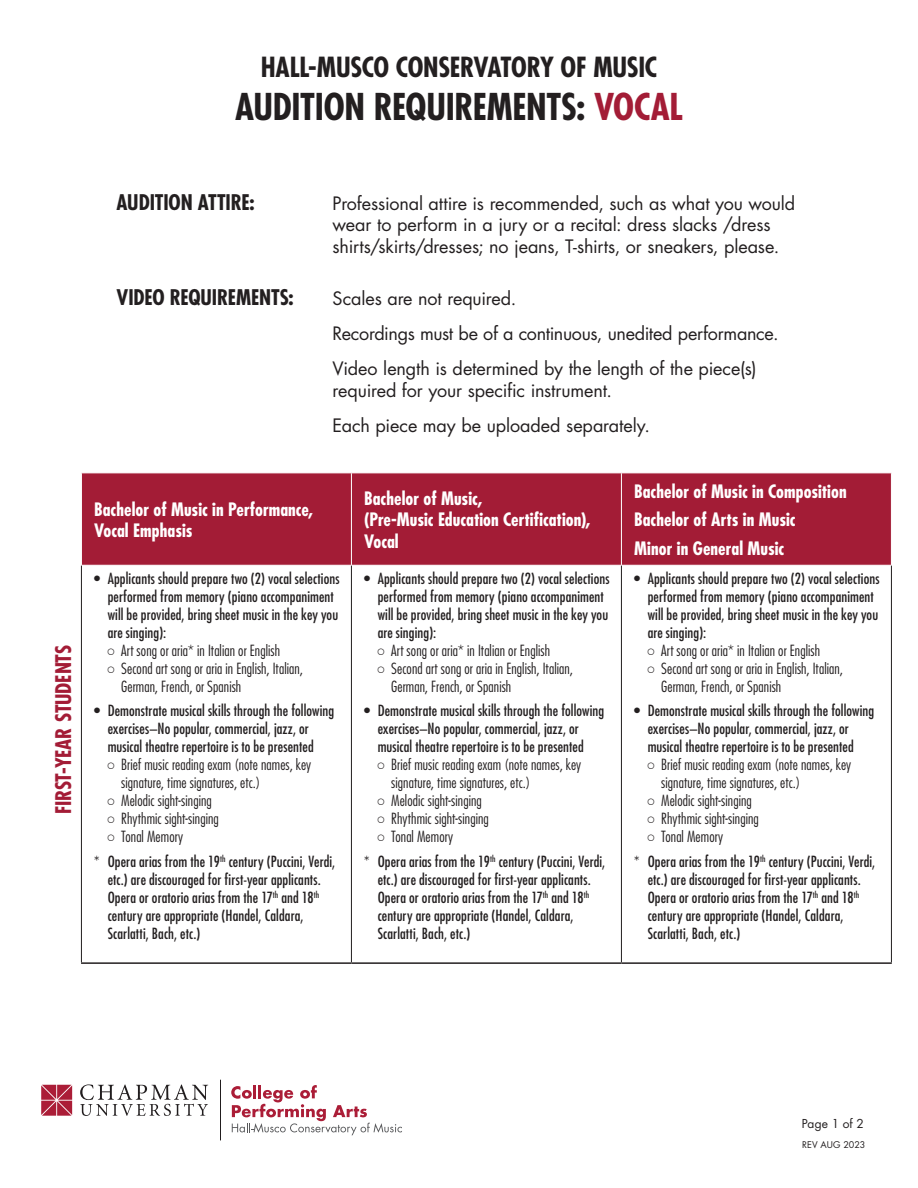
<style>
.page{position:relative;width:918px;height:1188px;background:#fff}
.page>*{position:absolute;margin:0;border:0;box-sizing:border-box;transform-origin:0 0}
.t1{font:700 condensed 36px "Futura Std";letter-spacing:-.005em;color:#231f20}
.t2{font:700 condensed 27px "Futura Std";letter-spacing:-.01em;color:#231f20}
.t3{font:700 condensed 21px "Futura Std";letter-spacing:-.005em;color:#231f20}
.t4{font:700 condensed 21px "Futura Std";letter-spacing:-.005em;color:#a31c36}
.t5{font:18px/21.6px "Futura Std";letter-spacing:-.01em;color:#231f20}
.t6{font:700 condensed 18px/21.6px "Futura Std";color:#fff}
.t7{font:condensed 15px/18px "Futura Std";letter-spacing:.005em;color:#231f20}
.t8{font:300 condensed 15px/18px "Futura Std";letter-spacing:.005em;color:#231f20}
.t9{font:12px "Futura Std";letter-spacing:.01em;color:#231f20}
.t10{font:9px "Futura Std";letter-spacing:.005em;color:#231f20}
.s1{color:#a31c36}
.s2{font-family:"Arial Narrow";font-weight:400;font-stretch:normal}
</style>
<div class="page">
<div style="left:82px;top:473px;width:809px;height:92px;background:#a31c36"></div>
<hr style="left:351px;top:473px;width:1px;height:92px;background:#fff">
<hr style="left:621px;top:473px;width:1px;height:92px;background:#fff">
<hr style="left:81px;top:566px;width:1px;height:396px;background:#231f20">
<hr style="left:351px;top:566px;width:1px;height:396px;background:#231f20">
<hr style="left:621px;top:566px;width:1px;height:396px;background:#231f20">
<hr style="left:891px;top:566px;width:1px;height:396px;background:#231f20">
<hr style="left:81px;top:962px;width:270px;height:2px;background:#231f20">
<hr style="left:351px;top:962px;width:270px;height:2px;background:#231f20">
<hr style="left:621px;top:962px;width:271px;height:2px;background:#231f20">
<svg style="left:80px;top:1084px;width:128px;height:32px"></svg>
<svg style="left:41px;top:1085px;width:31px;height:31px"></svg>
<hr style="left:220px;top:1080px;width:1px;height:60px;background:#211d1e">
<svg style="left:231px;top:1085px;width:171px;height:50px"></svg>
<p class="t2" style="left:261px;top:50px;width:398px">HALL-MUSCO CONSERVATORY OF MUSIC</p>
<p class="t1" style="left:235px;top:85px;width:449px">AUDITION REQUIREMENTS: <span class="s1">VOCAL</span></p>
<p class="t4" style="left:51px;top:814px;width:171px;rotate:-90deg">FIRST-YEAR STUDENTS</p>
<p class="t3" style="left:117px;top:189px;width:140px">AUDITION ATTIRE:</p>
<p class="t5" style="left:333px;top:192px;width:464px">Professional attire is recommended, such as what you would wear to perform in a jury or a recital: dress slacks /dress shirts/skirts/dresses; no jeans, T-shirts, or sneakers, please.</p>
<p class="t3" style="left:117px;top:284px;width:179px">VIDEO REQUIREMENTS:</p>
<p class="t5" style="left:333px;top:288px;width:185px">Scales are not required.</p>
<p class="t5" style="left:333px;top:323px;width:448px">Recordings must be of a continuous, unedited performance.</p>
<p class="t5" style="left:333px;top:358px;width:425px">Video length is determined by the length of the piece(s) required for your specific instrument.</p>
<p class="t5" style="left:333px;top:415px;width:319px">Each piece may be uploaded separately.</p>
<p class="t6" style="left:94px;top:498px;width:221px">Bachelor of Music in Performance,</p>
<p class="t6" style="left:94px;top:520px;width:100px">Vocal Emphasis</p>
<p class="t7" style="left:108px;top:569px;width:233px;text-indent:-14px">• Applicants should prepare two (2) vocal selections performed from memory (piano accompaniment will be provided, bring sheet music in the key you are singing):</p>
<p class="t8" style="left:108px;top:641px;width:174px"><span class="s2">○</span> Art song or aria* in Italian or English</p>
<p class="t8" style="left:121px;top:659px;width:183px;text-indent:-14px"><span class="s2">○</span> Second art song or aria in English, Italian,<br>German, French, or Spanish</p>
<p class="t7" style="left:108px;top:702px;width:228px;text-indent:-14px">• Demonstrate musical skills through the following exercises–No popular, commercial, jazz, or musical theatre repertoire is to be presented</p>
<p class="t8" style="left:121px;top:756px;width:192px;text-indent:-14px"><span class="s2">○</span> Brief music reading exam (note names, key signature, time signatures, etc.)</p>
<p class="t8" style="left:108px;top:792px;width:106px"><span class="s2">○</span> Melodic sight-singing</p>
<p class="t8" style="left:108px;top:810px;width:113px"><span class="s2">○</span> Rhythmic sight-singing</p>
<p class="t8" style="left:108px;top:828px;width:77px"><span class="s2">○</span> Tonal Memory</p>
<p class="t7" style="left:108px;top:852px;width:229px;text-indent:-14px">* Opera arias from the 19<sup>th</sup> century (Puccini, Verdi, etc.) are discouraged for first-year applicants.<br>Opera or oratorio arias from the 17<sup>th</sup> and 18<sup>th </sup>century are appropriate (Handel, Caldara, Scarlatti, Bach, etc.)</p>
<p class="t6" style="left:364px;top:488px;width:120px">Bachelor of Music,</p>
<p class="t6" style="left:364px;top:509px;width:228px">(Pre-Music Education Certification),<br>Vocal</p>
<p class="t7" style="left:378px;top:569px;width:233px;text-indent:-14px">• Applicants should prepare two (2) vocal selections performed from memory (piano accompaniment will be provided, bring sheet music in the key you are singing):</p>
<p class="t8" style="left:378px;top:641px;width:174px"><span class="s2">○</span> Art song or aria* in Italian or English</p>
<p class="t8" style="left:391px;top:659px;width:183px;text-indent:-14px"><span class="s2">○</span> Second art song or aria in English, Italian,<br>German, French, or Spanish</p>
<p class="t7" style="left:378px;top:702px;width:228px;text-indent:-14px">• Demonstrate musical skills through the following exercises–No popular, commercial, jazz, or musical theatre repertoire is to be presented</p>
<p class="t8" style="left:391px;top:756px;width:192px;text-indent:-14px"><span class="s2">○</span> Brief music reading exam (note names, key signature, time signatures, etc.)</p>
<p class="t8" style="left:378px;top:792px;width:106px"><span class="s2">○</span> Melodic sight-singing</p>
<p class="t8" style="left:378px;top:810px;width:113px"><span class="s2">○</span> Rhythmic sight-singing</p>
<p class="t8" style="left:378px;top:828px;width:77px"><span class="s2">○</span> Tonal Memory</p>
<p class="t7" style="left:378px;top:852px;width:229px;text-indent:-14px">* Opera arias from the 19<sup>th</sup> century (Puccini, Verdi, etc.) are discouraged for first-year applicants.<br>Opera or oratorio arias from the 17<sup>th</sup> and 18<sup>th </sup>century are appropriate (Handel, Caldara, Scarlatti, Bach, etc.)</p>
<p class="t6" style="left:634px;top:481px;width:214px">Bachelor of Music in Composition</p>
<p class="t6" style="left:634px;top:509px;width:163px">Bachelor of Arts in Music</p>
<p class="t6" style="left:634px;top:537px;width:152px">Minor in General Music</p>
<p class="t7" style="left:648px;top:569px;width:233px;text-indent:-14px">• Applicants should prepare two (2) vocal selections performed from memory (piano accompaniment will be provided, bring sheet music in the key you are singing):</p>
<p class="t8" style="left:648px;top:641px;width:174px"><span class="s2">○</span> Art song or aria* in Italian or English</p>
<p class="t8" style="left:661px;top:659px;width:183px;text-indent:-14px"><span class="s2">○</span> Second art song or aria in English, Italian,<br>German, French, or Spanish</p>
<p class="t7" style="left:648px;top:702px;width:228px;text-indent:-14px">• Demonstrate musical skills through the following exercises–No popular, commercial, jazz, or musical theatre repertoire is to be presented</p>
<p class="t8" style="left:661px;top:756px;width:192px;text-indent:-14px"><span class="s2">○</span> Brief music reading exam (note names, key signature, time signatures, etc.)</p>
<p class="t8" style="left:648px;top:792px;width:106px"><span class="s2">○</span> Melodic sight-singing</p>
<p class="t8" style="left:648px;top:810px;width:113px"><span class="s2">○</span> Rhythmic sight-singing</p>
<p class="t8" style="left:648px;top:828px;width:77px"><span class="s2">○</span> Tonal Memory</p>
<p class="t7" style="left:648px;top:852px;width:229px;text-indent:-14px">* Opera arias from the 19<sup>th</sup> century (Puccini, Verdi, etc.) are discouraged for first-year applicants.<br>Opera or oratorio arias from the 17<sup>th</sup> and 18<sup>th </sup>century are appropriate (Handel, Caldara, Scarlatti, Bach, etc.)</p>
<p class="t9" style="left:802px;top:1116px;width:64px">Page 1 of 2</p>
<p class="t10" style="left:802px;top:1139px;width:65px">REV AUG 2023</p>
</div>
